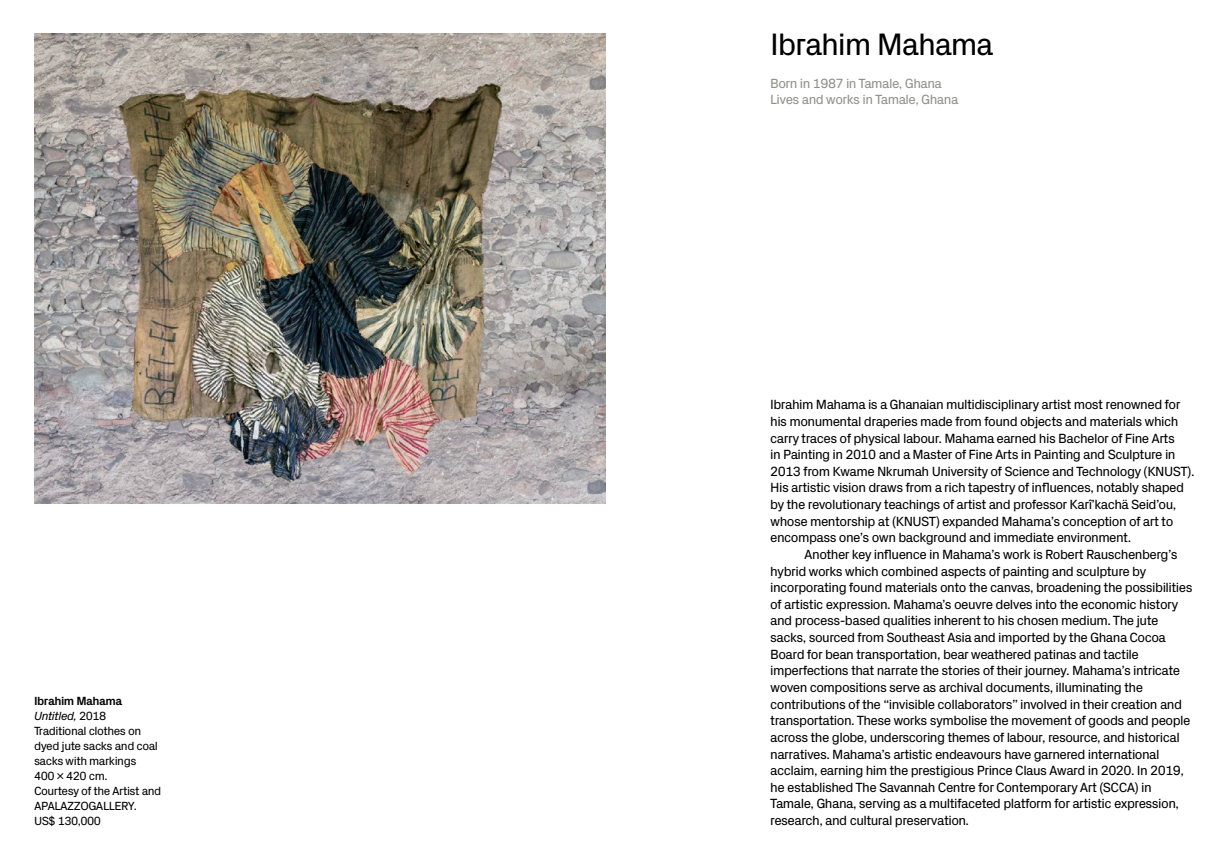
<style>
.page{position:relative;width:1229px;height:859px;background:#fff}
.page>*{position:absolute;margin:0;border:0;box-sizing:border-box;transform-origin:0 0}
.t1{font:31.5px "Px Grotesk";letter-spacing:-.04em;color:#000}
.t2{font:13.5px/16.6px "Px Grotesk";letter-spacing:-.04em;color:#000}
.t3{font:13.5px/16.6px "Px Grotesk";letter-spacing:-.04em;color:#8f9288}
.t4{font:12px/15px "Px Grotesk";letter-spacing:-.04em;color:#000}
.s1{font-weight:700}
.s2{font-style:italic}
</style>
<div class="page">
<img style="left:34px;top:33px;width:572px;height:471px">
<p class="t4" style="left:34px;top:692px;width:129px"><span class="s1">Ibrahim Mahama<br></span><span class="s2">Untitled,</span> 2018<br>Traditional clothes on dyed jute sacks and coal sacks with markings<br>400 x 420 cm.<br>Courtesy of the Artist and<br>APALAZZOGALLERY.<br>US$ 130,000</p>
<h1 class="t1" style="left:770px;top:22px;width:225px">Ibrahim Mahama</h1>
<p class="t3" style="left:770px;top:74px;width:190px">Born in 1987 in Tamale, Ghana<br>Lives and works in Tamale, Ghana</p>
<p class="t2" style="left:770px;top:395px;width:426px">Ibrahim Mahama is a Ghanaian multidisciplinary artist most renowned for his monumental draperies made from found objects and materials which carry traces of physical labour. Mahama earned his Bachelor of Fine Arts<br>in Painting in 2010 and a Master of Fine Arts in Painting and Sculpture in 2013 from Kwame Nkrumah University of Science and Technology (KNUST).<br>His artistic vision draws from a rich tapestry of influences, notably shaped by the revolutionary teachings of artist and professor Karî’kachä Seid’ou, whose mentorship at (KNUST) expanded Mahama’s conception of art to encompass one’s own background and immediate environment.</p>
<p class="t2" style="left:770px;top:545px;width:424px;text-indent:34px">Another key influence in Mahama’s work is Robert Rauschenberg’s hybrid works which combined aspects of painting and sculpture by incorporating found materials onto the canvas, broadening the possibilities of artistic expression. Mahama’s oeuvre delves into the economic history and process-based qualities inherent to his chosen medium. The jute sacks, sourced from Southeast Asia and imported by the Ghana Cocoa Board for bean transportation, bear weathered patinas and tactile imperfections that narrate the stories of their journey. Mahama’s intricate woven compositions serve as archival documents, illuminating the contributions of the “invisible collaborators” involved in their creation and transportation. These works symbolise the movement of goods and people across the globe, underscoring themes of labour, resource, and historical narratives. Mahama’s artistic endeavours have garnered international acclaim, earning him the prestigious Prince Claus Award in 2020. In 2019, he established The Savannah Centre for Contemporary Art (SCCA) in Tamale, Ghana, serving as a multifaceted platform for artistic expression, research, and cultural preservation.</p>
</div>
